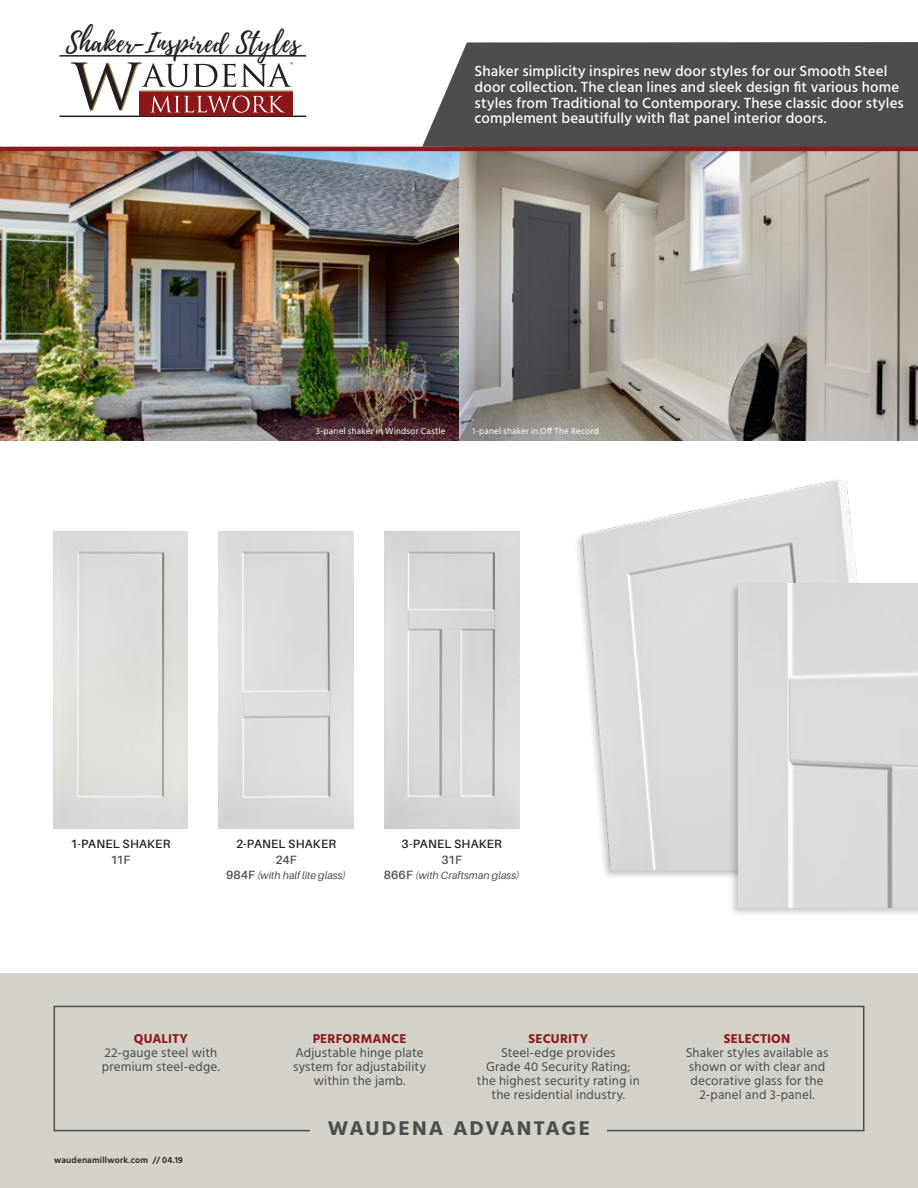
<style>
.page{position:relative;width:918px;height:1188px;background:#fff}
.page>*{position:absolute;margin:0;border:0;box-sizing:border-box;transform-origin:0 0}
.t1{font:26.55px "Playlist Script";letter-spacing:.02em;color:#231f20}
.t2{font:700 20.4px "Hind";letter-spacing:.095em;color:#4d4c4f;scale:1.04 1}
.Website_address{font:500 15px/15.8px "Hind";letter-spacing:.005em;color:#fff}
.Website_address-2{font:13.2px/14.1px "Hind";letter-spacing:.01em;color:#4d4c4f;text-align:center}
.Website_address-3{font:700 13.2px "Hind";letter-spacing:.015em;color:#8d191b}
.Panel_Style{font:600 12px "Aileron";letter-spacing:.02em;color:#231f20}
.Panel_Style-2{font:600 12px "Aileron";letter-spacing:-.03em;color:#4d4c4f}
.Panel_Style-3{font:italic 10.5px "Aileron";letter-spacing:.01em;color:#4d4c4f}
.Website_address-4{font:9px "Hind";letter-spacing:.025em;color:#fff}
.Website_address-5{font:600 9px "Hind";letter-spacing:.025em;color:#231f20}
.s1{font-weight:600;font-style:normal;font-size:12px}
</style>
<div class="page">
<div style="left:0;top:973px;width:918px;height:215px;background:#d3d1c8"></div>
<div style="left:54px;top:1006px;width:810px;height:125px;border:2px solid #4d4c4f"></div>
<div style="left:310px;top:1113px;width:298px;height:37px;background:#d3d1c8"></div>
<img style="left:0;top:151px;width:918px;height:290px">
<div style="left:422px;top:42px;width:496px;height:105px;background:#4d4c4f"></div>
<hr style="left:60px;top:55px;width:246px;height:2px;background:#231f20">
<hr style="left:60px;top:116px;width:246px;height:1px;background:#231f20">
<div style="left:140px;top:91px;width:153px;height:25px;background:#8c171a"></div>
<svg style="left:71px;top:62px;width:222px;height:51px"></svg>
<hr style="left:0;top:147px;width:918px;height:4px;background:#8d191b">
<img style="left:53px;top:531px;width:135px;height:297px">
<img style="left:219px;top:531px;width:134px;height:297px">
<img style="left:384px;top:531px;width:135px;height:297px">
<img style="left:577px;top:480px;width:281px;height:389px">
<div style="left:729px;top:582px;width:189px;height:335px;background:#231f20;opacity:.25"></div>
<div style="left:738px;top:584px;width:180px;height:323px;background:#dadada"></div>
<p class="t1" style="left:66px;top:24px;width:235px">Shaker-Inspired Styles</p>
<p class="Website_address" style="left:475px;top:64px;width:431px">Shaker simplicity inspires new door styles for our Smooth Steel door collection. The clean lines and sleek design fit various home styles from Traditional to Contemporary. These classic door styles complement beautifully with flat panel interior doors.</p>
<p class="Website_address-4" style="left:316px;top:425px;width:131px">3-panel shaker in Windsor Castle</p>
<p class="Website_address-4" style="left:472px;top:425px;width:128px">1-panel shaker in Off The Record</p>
<p class="Panel_Style" style="left:70px;top:837px;width:101px">1-PANEL SHAKER</p>
<p class="Panel_Style-2" style="left:110px;top:853px;width:22px">11F</p>
<p class="Panel_Style" style="left:236px;top:837px;width:101px">2-PANEL SHAKER</p>
<p class="Panel_Style-2" style="left:275px;top:853px;width:23px">24F</p>
<p class="Panel_Style-3" style="left:226px;top:870px;width:121px"><span class="s1">984F</span> (with half lite glass)</p>
<p class="Panel_Style" style="left:402px;top:837px;width:102px">3-PANEL SHAKER</p>
<p class="Panel_Style-2" style="left:441px;top:853px;width:22px">31F</p>
<p class="Panel_Style-3" style="left:384px;top:870px;width:137px"><span class="s1">866F</span> (with Craftsman glass)</p>
<p class="Website_address-3" style="left:134px;top:1031px;width:56px">QUALITY</p>
<p class="Website_address-2" style="left:102px;top:1046px;width:120px;text-align:left">22-gauge steel with premium steel-edge.</p>
<p class="Website_address-5" style="left:54px;top:1154px;width:130px">waudenamillwork.com // 04.19</p>
<p class="Website_address-3" style="left:313px;top:1031px;width:95px">PERFORMANCE</p>
<p class="Website_address-2" style="left:293px;top:1046px;width:135px">Adjustable hinge plate system for adjustability within the jamb.</p>
<p class="Website_address-3" style="left:529px;top:1031px;width:61px">SECURITY</p>
<p class="Website_address-2" style="left:501px;top:1046px;width:116px">Steel-edge provides</p>
<p class="Website_address-2" style="left:477px;top:1060px;width:164px">Grade 40 Security Rating; the highest security rating in the residential industry.</p>
<p class="t2" style="left:328px;top:1116px;width:254px">WAUDENA ADVANTAGE</p>
<p class="Website_address-3" style="left:724px;top:1031px;width:68px">SELECTION</p>
<p class="Website_address-2" style="left:686px;top:1046px;width:144px">Shaker styles available as shown or with clear and decorative glass for the<br>2-panel and 3-panel.</p>
</div>
